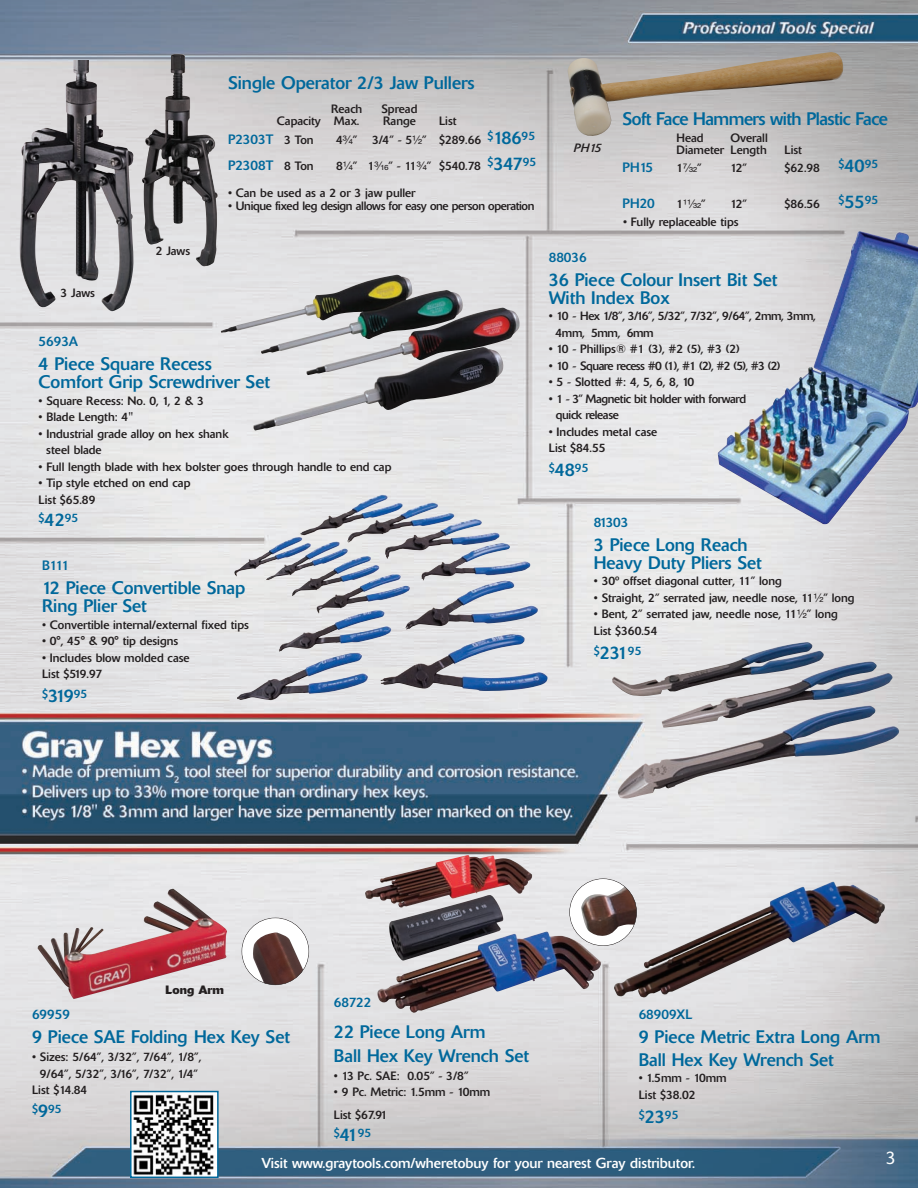
<style>
.page{position:relative;width:918px;height:1188px;background:#fff}
.page>*{position:absolute;margin:0;border:0;box-sizing:border-box;transform-origin:0 0}
.t1{font:18px/18px "Delta";color:#00689b}
.t2{font:18px "Delta";letter-spacing:-.03em;color:#00689b}
.t3{font:300 18px "Delta";color:#fff}
.t4{font:14.25px "Delta";color:#fff}
.t5{font:13.5px "Delta";color:#00689b}
.t6{font:12px/16.5px "Delta";color:#231f20}
.t7{font:12px/16.5px "Delta";letter-spacing:-.03em;color:#231f20}
.t8{font:12px/16.5px "Delta";letter-spacing:-.035em;color:#231f20}
.t9{font:12px "Delta";color:#00689b}
.t10{font:12px "Delta";letter-spacing:-.045em;color:#231f20}
.t11{font:12px "Helvetica Fraction";color:#231f20}
.t12{font:700 12px "Delta";color:#231f20}
.t13{font:italic 12px "Delta";color:#231f20}
.s1{font-size:12px;color:#231f20}
.s2{font-family:"Helvetica Fraction"}
.s3{font-size:18px;color:#00689b}
.s4{font-size:18px}
.s5{font-family:"Delta"}
</style>
<div class="page">
<img style="left:0;top:0;width:918px;height:1188px">
<img style="left:365px;top:855px;width:236px;height:134px">
<img style="left:614px;top:882px;width:271px;height:116px">
<div style="left:570px;top:879px;width:67px;height:67px;background:#fff;border-radius:50%"></div>
<img style="left:581px;top:886px;width:56px;height:50px">
<div style="left:569px;top:878px;width:68px;height:68px;border:1px solid #231f20;border-radius:50%"></div>
<img style="left:38px;top:889px;width:189px;height:110px">
<img style="left:242px;top:918px;width:67px;height:67px;border-radius:50%">
<div style="left:242px;top:918px;width:67px;height:67px;border:1px solid #231f20;border-radius:50%"></div>
<img style="left:142px;top:73px;width:32px;height:172px">
<img style="left:19px;top:132px;width:114px;height:179px">
<img style="left:612px;top:642px;width:281px;height:64px">
<img style="left:300px;top:495px;width:154px;height:48px">
<img style="left:718px;top:231px;width:200px;height:293px">
<img style="left:221px;top:274px;width:299px;height:157px">
<img style="left:567px;top:52px;width:277px;height:86px">
<img style="left:133px;top:1094px;width:83px;height:81px">
<div style="left:130px;top:1091px;width:89px;height:87px;border:2px solid #00689b"></div>
<p class="t6" style="left:61px;top:286px;width:36px">3 Jaws</p>
<p class="t6" style="left:156px;top:244px;width:36px">2 Jaws</p>
<h1 class="t1" style="left:228px;top:75px;width:248px">Single Operator 2/3 Jaw Pullers</h1>
<p class="t6" style="left:331px;top:101px;width:33px">Reach</p>
<p class="t6" style="left:381px;top:101px;width:37px">Spread</p>
<p class="t6" style="left:277px;top:113px;width:84px">Capacity Max.</p>
<p class="t6" style="left:383px;top:113px;width:34px">Range</p>
<p class="t6" style="left:439px;top:113px;width:19px">List</p>
<p class="t5" style="left:228px;top:135px;width:87px">P2303T <span class="s1">3 Ton</span></p>
<p class="t6" style="left:336px;top:133px;width:201px">4<span class="s2">³⁄₄</span>” 3/4” - 5<span class="s2">¹⁄₂</span>” $289.66 <sup>$</sup><span class="s3">186</span><sup>95</sup></p>
<p class="t5" style="left:228px;top:160px;width:87px">P2308T <span class="s1">8 Ton</span></p>
<p class="t6" style="left:336px;top:158px;width:202px">8<span class="s2">¹⁄₄</span>” 1<span class="s2">³⁄₁₆</span>” - 11<span class="s2">³⁄₄</span>” $540.78 <sup>$</sup><span class="s3">347</span><sup>95</sup></p>
<p class="t6" style="left:228px;top:185px;width:189px">• Can be used as a 2 or 3 jaw puller</p>
<p class="t7" style="left:228px;top:199px;width:308px">• Unique fixed leg design allows for easy one person operation</p>
<p class="t5" style="left:39px;top:337px;width:41px">5693A</p>
<h1 class="t1" style="left:39px;top:357px;width:233px">4 Piece Square Recess<br>Comfort Grip Screwdriver Set</h1>
<p class="t6" style="left:39px;top:393px;width:167px">• Square Recess: No. 0, 1, 2 &amp; 3</p>
<p class="t6" style="left:39px;top:410px;width:96px">• Blade Length: 4"</p>
<p class="t6" style="left:46px;top:426px;width:184px;text-indent:-8px">• Industrial grade alloy on hex shank steel blade</p>
<p class="t6" style="left:39px;top:459px;width:354px">• Full length blade with hex bolster goes through handle to end cap</p>
<p class="t6" style="left:39px;top:476px;width:153px">• Tip style etched on end cap<br>List $65.89</p>
<p class="t9" style="left:39px;top:514px;width:41px">$<span class="s4">42</span>95</p>
<p class="t5" style="left:42px;top:561px;width:29px">B111</p>
<h1 class="t1" style="left:42px;top:581px;width:205px">12 Piece Convertible Snap<br>Ring Plier Set</h1>
<p class="t6" style="left:42px;top:617px;width:208px">• Convertible internal/external fixed tips</p>
<p class="t6" style="left:42px;top:634px;width:138px">• 0°, 45° &amp; 90° tip designs</p>
<p class="t6" style="left:42px;top:650px;width:149px">• Includes blow molded case<br>List $519.97</p>
<p class="t9" style="left:42px;top:690px;width:47px">$<span class="s4">319</span>95</p>
<p class="t13" style="left:574px;top:143px;width:29px">PH15</p>
<h1 class="t2" style="left:623px;top:113px;width:267px">Soft Face Hammers with Plastic Face</h1>
<p class="t6" style="left:677px;top:131px;width:28px">Head</p>
<p class="t6" style="left:677px;top:133px;width:93px;line-height:12px;text-align:right">Overall<br>Diameter Length</p>
<p class="t6" style="left:785px;top:143px;width:19px">List</p>
<p class="t5" style="left:623px;top:162px;width:32px">PH15</p>
<p class="t11" style="left:677px;top:162px;width:27px"><span class="s5">1</span>⁷⁄₃₂<span class="s5">”</span></p>
<p class="t6" style="left:731px;top:161px;width:18px">12”</p>
<p class="t6" style="left:785px;top:161px;width:37px">$62.98</p>
<p class="t9" style="left:839px;top:159px;width:41px">$<span class="s4">40</span>95</p>
<p class="t5" style="left:623px;top:198px;width:34px">PH20</p>
<p class="t11" style="left:677px;top:199px;width:31px"><span class="s5">1</span>¹¹⁄₃₂<span class="s5">”</span></p>
<p class="t6" style="left:731px;top:197px;width:18px">12”</p>
<p class="t6" style="left:785px;top:197px;width:37px">$86.56</p>
<p class="t9" style="left:839px;top:195px;width:41px">$<span class="s4">55</span>95</p>
<p class="t6" style="left:623px;top:215px;width:117px">• Fully replaceable tips</p>
<p class="t5" style="left:549px;top:252px;width:39px">88036</p>
<h1 class="t1" style="left:549px;top:272px;width:230px">36 Piece Colour Insert Bit Set<br>With Index Box</h1>
<p class="t8" style="left:556px;top:309px;width:262px;text-indent:-7px">• 10 - Hex 1/8”, 3/16”, 5/32”, 7/32”, 9/64”, 2mm, 3mm,<br>4mm, 5mm, 6mm</p>
<p class="t6" style="left:549px;top:342px;width:192px">• 10 - Phillips® #1 (3), #2 (5), #3 (2)</p>
<p class="t10" style="left:549px;top:361px;width:233px">• 10 - Square recess #0 (1), #1 (2), #2 (5), #3 (2)</p>
<p class="t6" style="left:549px;top:375px;width:147px">• 5 - Slotted #: 4, 5, 6, 8, 10</p>
<p class="t7" style="left:556px;top:392px;width:192px;text-indent:-7px">• 1 - 3” Magnetic bit holder with forward quick release</p>
<p class="t6" style="left:549px;top:425px;width:110px">• Includes metal case<br>List $84.55</p>
<p class="t9" style="left:549px;top:464px;width:41px">$<span class="s4">48</span>95</p>
<p class="t5" style="left:594px;top:517px;width:36px">81303</p>
<h1 class="t1" style="left:594px;top:537px;width:170px">3 Piece Long Reach<br>Heavy Duty Pliers Set</h1>
<p class="t6" style="left:594px;top:574px;width:190px">• 30º offset diagonal cutter, 11” long</p>
<p class="t6" style="left:594px;top:591px;width:262px">• Straight, 2” serrated jaw, needle nose, 11<span class="s2">¹⁄₂</span>” long</p>
<p class="t6" style="left:594px;top:607px;width:245px">• Bent, 2” serrated jaw, needle nose, 11<span class="s2">¹⁄₂</span>” long<br>List $360.54</p>
<p class="t9" style="left:594px;top:647px;width:49px">$<span class="s4">231</span>95</p>
<p class="t12" style="left:166px;top:985px;width:60px">Long Arm</p>
<p class="t5" style="left:32px;top:1010px;width:39px">69959</p>
<h1 class="t1" style="left:32px;top:1030px;width:259px">9 Piece SAE Folding Hex Key Set</h1>
<p class="t6" style="left:32px;top:1050px;width:171px">• Sizes: 5/64”, 3/32”, 7/64”, 1/8”,</p>
<p class="t6" style="left:40px;top:1066px;width:160px">9/64”, 5/32”, 3/16”, 7/32”, 1/4”</p>
<p class="t6" style="left:32px;top:1083px;width:57px">List $14.84</p>
<p class="t9" style="left:32px;top:1104px;width:31px">$<span class="s4">9</span>95</p>
<p class="t5" style="left:334px;top:998px;width:39px">68722</p>
<h1 class="t1" style="left:334px;top:1021px;width:197px;line-height:24px">22 Piece Long Arm<br>Ball Hex Key Wrench Set</h1>
<p class="t6" style="left:334px;top:1068px;width:136px">• 13 Pc. SAE: 0.05” - 3/8”</p>
<p class="t6" style="left:334px;top:1082px;width:158px;line-height:22.5px">• 9 Pc. Metric: 1.5mm - 10mm<br>List $67.91</p>
<p class="t9" style="left:334px;top:1129px;width:39px">$<span class="s4">41</span>95</p>
<p class="t5" style="left:639px;top:1010px;width:55px">68909XL</p>
<h1 class="t1" style="left:639px;top:1028px;width:243px;line-height:22.5px">9 Piece Metric Extra Long Arm<br>Ball Hex Key Wrench Set</h1>
<p class="t6" style="left:639px;top:1071px;width:90px">• 1.5mm - 10mm<br>List $38.02</p>
<p class="t9" style="left:639px;top:1110px;width:41px">$<span class="s4">23</span>95</p>
<p class="t4" style="left:261px;top:1158px;width:435px">Visit www.graytools.com/wheretobuy for your nearest Gray distributor.</p>
<h1 class="t3" style="left:886px;top:1151px;width:12px">3</h1>
</div>
